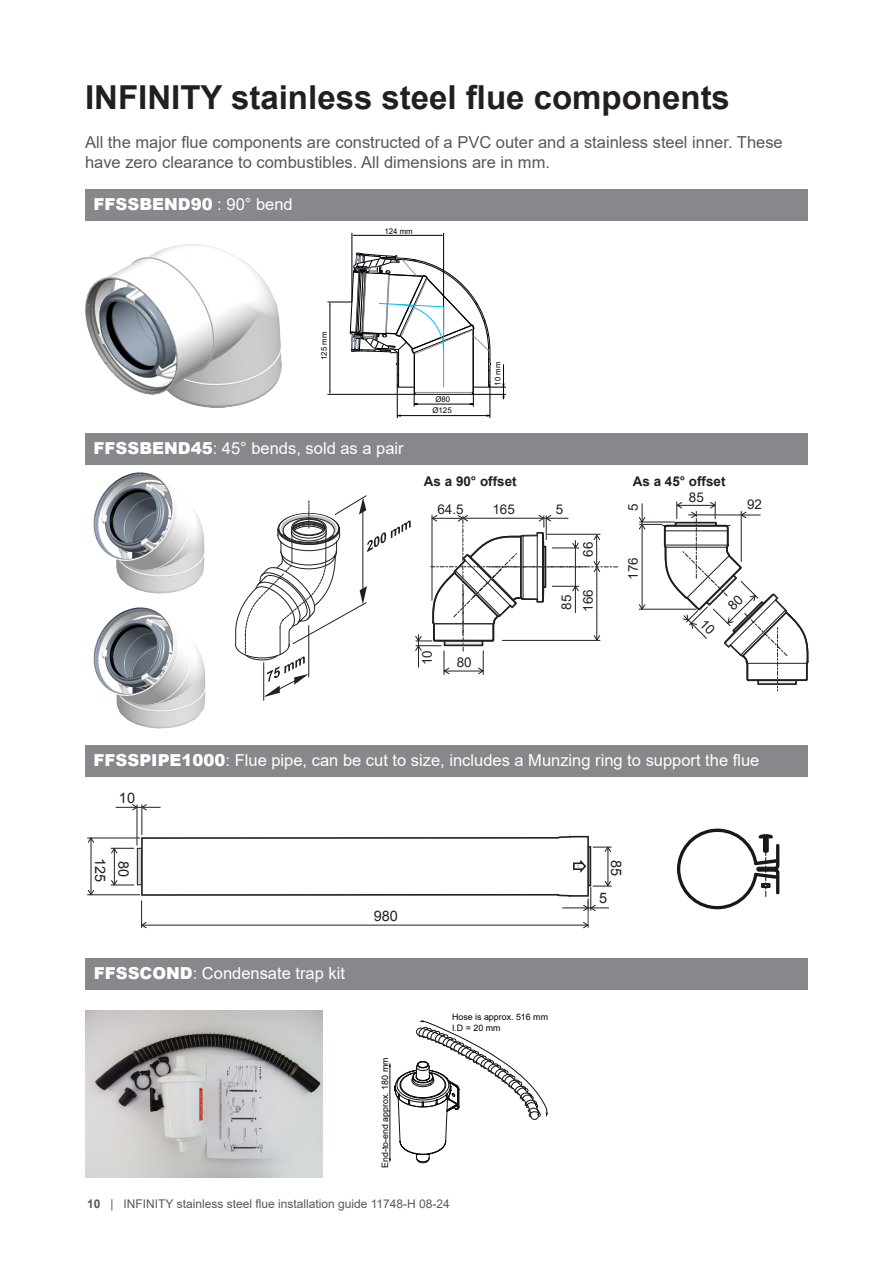
<style>
.page{position:relative;width:893px;height:1263px;background:#fff}
.page>*{position:absolute;margin:0;border:0;box-sizing:border-box;transform-origin:0 0}
.t1{font:700 33px "Arial";color:#231f20}
.t2{font:16.5px/19.5px "Arial";color:#57585a}
.t3{font:16.5px "Arial";color:#fff}
.t4{font:900 16.5px "Arial";color:#fff}
.t5{font:14.4px "Arial";color:#221f1f}
.t6{font:13.5px/21.8px "Arial";color:#231f20}
.t7{font:700 13.5px "Arial";color:#231f20}
.t8{font:12px "Arial";color:#57585a}
.t9{font:8.85px/10.6px "Arial";color:#000}
.t10{font:7.8px/11.1px "Arial";color:#000;text-align:center}
.s1{font-weight:400}
.s2{font-weight:900}
.s3{font-weight:700}
</style>
<div class="page">
<div style="left:85px;top:190px;width:723px;height:31px;background:#88888c"></div>
<img style="left:85px;top:245px;width:196px;height:162px">
<hr style="left:400px;top:415px;width:87px;height:1px;background:#000">
<hr style="left:352px;top:233px;width:1px;height:69px;background:#000">
<hr style="left:397px;top:384px;width:1px;height:34px;background:#000">
<hr style="left:443px;top:233px;width:1px;height:96px;background:#000">
<hr style="left:490px;top:384px;width:1px;height:34px;background:#000">
<hr style="left:354px;top:235px;width:88px;height:1px;background:#000">
<svg style="left:327px;top:252px;width:179px;height:155px"></svg>
<div style="left:85px;top:434px;width:723px;height:31px;background:#88888c"></div>
<img style="left:93px;top:472px;width:112px;height:122px">
<svg style="left:235px;top:495px;width:383px;height:206px"></svg>
<div style="left:85px;top:745px;width:723px;height:31px;background:#88888c"></div>
<hr style="left:142px;top:805px;width:1px;height:30px;background:#221f1f">
<hr style="left:137px;top:805px;width:1px;height:40px;background:#221f1f">
<hr style="left:116px;top:807px;width:44px;height:1px;background:#221f1f">
<svg style="left:132px;top:804px;width:15px;height:6px"></svg>
<hr style="left:88px;top:894px;width:52px;height:1px;background:#221f1f">
<hr style="left:88px;top:838px;width:52px;height:1px;background:#221f1f">
<hr style="left:114px;top:848px;width:1px;height:37px;background:#221f1f">
<hr style="left:91px;top:838px;width:1px;height:57px;background:#221f1f">
<svg style="left:111px;top:880px;width:23px;height:6px"></svg>
<svg style="left:111px;top:848px;width:23px;height:5px"></svg>
<svg style="left:88px;top:890px;width:6px;height:5px"></svg>
<svg style="left:88px;top:837px;width:6px;height:6px"></svg>
<div style="left:137px;top:848px;width:5px;height:37px;background:#d2d3d3"></div>
<div style="left:137px;top:848px;width:5px;height:37px;border:1px solid #221f1f"></div>
<svg style="left:677px;top:828px;width:103px;height:82px"></svg>
<div style="left:85px;top:958px;width:723px;height:32px;background:#88888c"></div>
<svg style="left:389px;top:1020px;width:159px;height:143px"></svg>
<img style="left:86px;top:1010px;width:236px;height:167px">
<img style="left:93px;top:607px;width:113px;height:122px">
<svg style="left:639px;top:502px;width:169px;height:188px"></svg>
<svg style="left:141px;top:836px;width:470px;height:92px"></svg>
<p class="t1" style="left:85px;top:74px;width:646px">INFINITY stainless steel flue components</p>
<p class="t2" style="left:85px;top:132px;width:699px">All the major flue components are constructed of a PVC outer and a stainless steel inner. These have zero clearance to combustibles. All dimensions are in mm.</p>
<p class="t4" style="left:94px;top:192px;width:201px">FFSSBEND90 <span class="s1">: 90° bend</span></p>
<p class="t10" style="left:384px;top:225px;width:30px">124 mm</p>
<p class="t10" style="left:318px;top:360px;width:30px;rotate:-90deg">125 mm</p>
<p class="t3" style="left:94px;top:437px;width:312px"><span class="s2">FFSSBEND45</span>: 45° bends, sold as a pair</p>
<p class="t10" style="left:432px;top:394px;width:21px">Ø80<br>Ø125</p>
<p class="t10" style="left:492px;top:386px;width:25px;rotate:-90deg">10 mm</p>
<p class="t7" style="left:424px;top:472px;width:94px">As a 90° offset</p>
<p class="t6" style="left:437px;top:498px;width:28px">64.5</p>
<p class="t6" style="left:492px;top:498px;width:24px">165</p>
<p class="t6" style="left:556px;top:498px;width:9px">5</p>
<p class="t6" style="left:577px;top:556px;width:16px;rotate:-90deg">66</p>
<p class="t6" style="left:416px;top:665px;width:16px;rotate:-90deg">10</p>
<p class="t6" style="left:457px;top:651px;width:16px">80</p>
<p class="t6" style="left:555px;top:612px;width:24px;rotate:-90deg">85<br>166</p>
<p class="t7" style="left:633px;top:472px;width:94px">As a 45° offset</p>
<p class="t6" style="left:622px;top:511px;width:9px;rotate:-90deg">5</p>
<p class="t6" style="left:689px;top:486px;width:16px">85</p>
<p class="t6" style="left:622px;top:580px;width:24px;rotate:-90deg">176</p>
<p class="t6" style="left:747px;top:494px;width:16px">92</p>
<p class="t3" style="left:94px;top:748px;width:667px"><span class="s2">FFSSPIPE1000</span>: Flue pipe, can be cut to size, includes a Munzing ring to support the flue</p>
<p class="t5" style="left:119px;top:789px;width:18px">10</p>
<p class="t5" style="left:110px;top:858px;width:26px;rotate:90deg">125</p>
<p class="t5" style="left:133px;top:861px;width:18px;rotate:90deg">80</p>
<p class="t3" style="left:94px;top:962px;width:253px"><span class="s2">FFSSCOND</span>: Condensate trap kit</p>
<p class="t5" style="left:374px;top:907px;width:26px">980</p>
<p class="t9" style="left:380px;top:1168px;width:112px;rotate:-90deg">End-to-end approx. 180 mm</p>
<p class="t9" style="left:452px;top:1012px;width:98px">Hose is approx. 516 mm<br>I.D = 20 mm</p>
<p class="t8" style="left:87px;top:1195px;width:364px"><span class="s3">10</span> | INFINITY stainless steel flue installation guide 11748-H 08-24</p>
<p class="t5" style="left:626px;top:860px;width:18px;rotate:90deg">85</p>
<p class="t5" style="left:599px;top:889px;width:10px">5</p>
</div>
